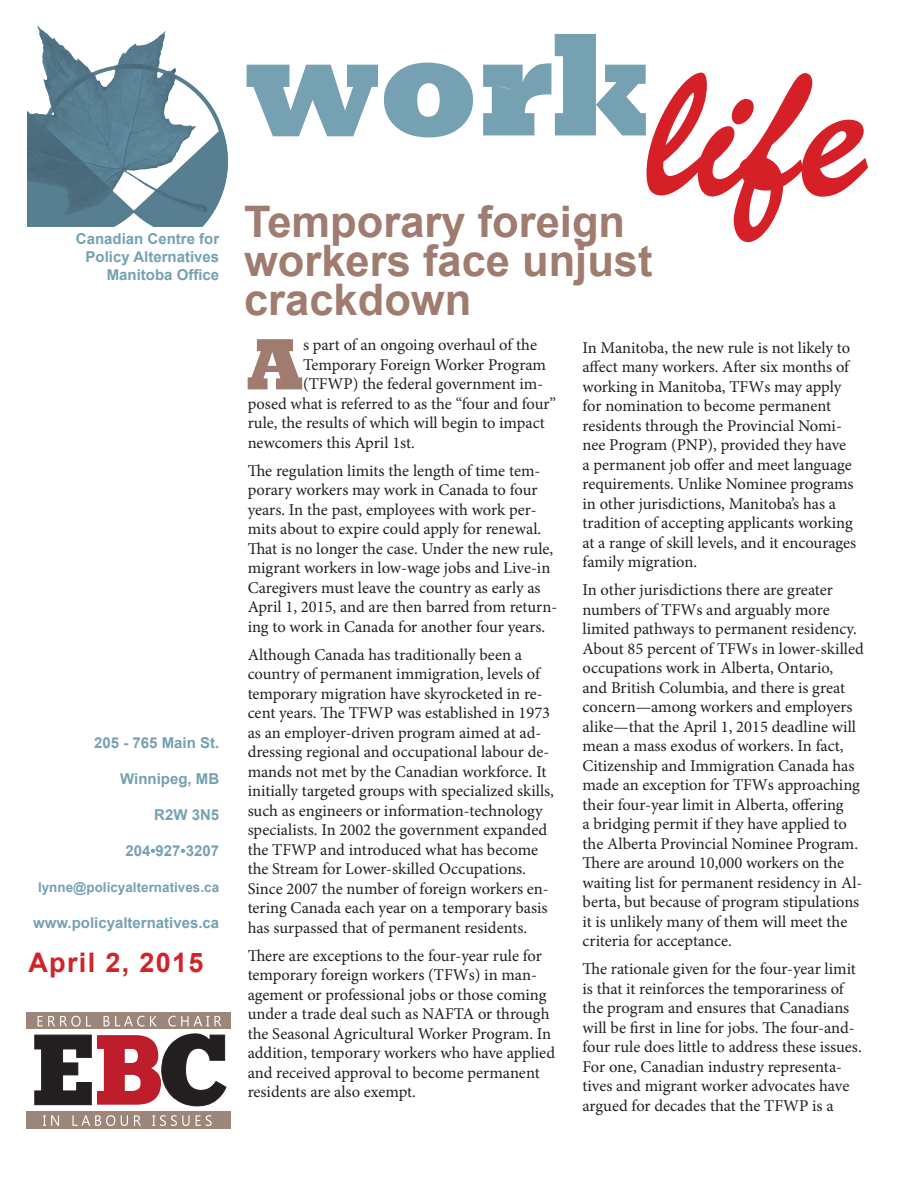
<style>
.page{position:relative;width:918px;height:1188px;background:#fff}
.page>*{position:absolute;margin:0;border:0;box-sizing:border-box;transform-origin:0 0}
.t1{font:195px "Bermuda Script";color:#d52027;scale:.9 1}
.t2{font:800 149.4px "Rockwell";color:#75a1b2;scale:.9 1}
.t3{font:800 73.95px "Rockwell";color:#9f7c6f}
.t4{font:700 43.5px/39px "Arial";color:#9f7c6f}
.t5{font:700 27px "Arial";letter-spacing:.05em;color:#d1232a}
.t6{font:16.5px/19.5px "Minion Pro";color:#231f20}
.t7{font:700 15px "Arial";color:#75a1b2}
.t8{font:700 13.5px "Arial";color:#75a1b2}
</style>
<div class="page">
<svg style="left:498px;top:86px;width:15px;height:5px"></svg>
<div style="left:26px;top:1013px;width:205px;height:16px;background:#9b8679"></div>
<svg style="left:34px;top:1033px;width:193px;height:73px"></svg>
<svg style="left:38px;top:1016px;width:53px;height:11px"></svg>
<svg style="left:104px;top:1016px;width:40px;height:11px"></svg>
<svg style="left:150px;top:1016px;width:7px;height:10px"></svg>
<svg style="left:168px;top:1016px;width:54px;height:11px"></svg>
<div style="left:26px;top:1111px;width:205px;height:18px;background:#9b8679"></div>
<svg style="left:43px;top:1115px;width:16px;height:11px"></svg>
<svg style="left:72px;top:1115px;width:43px;height:11px"></svg>
<svg style="left:121px;top:1115px;width:7px;height:11px"></svg>
<svg style="left:134px;top:1115px;width:7px;height:11px"></svg>
<svg style="left:152px;top:1115px;width:38px;height:11px"></svg>
<svg style="left:196px;top:1115px;width:16px;height:11px"></svg>
<img style="left:28px;top:27px;width:200px;height:199px">
<p class="t7" style="left:76px;top:228px;width:145px">Canadian Centre for</p>
<p class="t7" style="left:86px;top:246px;width:135px">Policy Alternatives</p>
<p class="t7" style="left:107px;top:264px;width:114px">Manitoba Office</p>
<p class="t7" style="left:94px;top:732px;width:127px">205 - 765 Main St.</p>
<p class="t7" style="left:120px;top:768px;width:101px">Winnipeg, MB</p>
<p class="t7" style="left:154px;top:804px;width:67px">R2W 3N5</p>
<p class="t7" style="left:125px;top:840px;width:95px">204•927•3207</p>
<p class="t8" style="left:38px;top:878px;width:183px">lynne@policyalternatives.ca</p>
<p class="t7" style="left:33px;top:912px;width:188px">www.policyalternatives.ca</p>
<p class="t5" style="left:28px;top:944px;width:177px">April 2, 2015</p>
<p class="t2" style="left:244px;top:-1px;width:454px">work</p>
<p class="t1" style="left:648px;top:14px;width:244px">life</p>
<p class="t4" style="left:244px;top:203px;width:410px">Temporary foreign workers face unjust crackdown</p>
<p class="t3" style="left:247px;top:322px;width:58px">A</p>
<p class="t6" style="left:303px;top:335px;width:236px">s part of an ongoing overhaul of the</p>
<p class="t6" style="left:303px;top:355px;width:245px">Temporary Foreign Worker Program</p>
<p class="t6" style="left:303px;top:374px;width:242px">(TFWP) the federal government im-</p>
<p class="t6" style="left:248px;top:394px;width:310px">posed what is referred to as the “four and four”</p>
<p class="t6" style="left:248px;top:413px;width:299px">rule, the results of which will begin to impact</p>
<p class="t6" style="left:248px;top:433px;width:169px">newcomers this April 1st.</p>
<p class="t6" style="left:248px;top:461px;width:311px">The regulation limits the length of time tem&shy;porary workers may work in Canada to four years. In the past, employees with work per&shy;mits about to expire could apply for renewal.<br>That is no longer the case. Under the new rule, migrant workers in low-wage jobs and Live-in Caregivers must leave the country as early as April 1, 2015, and are then barred from return&shy;ing to work in Canada for another four years.</p>
<p class="t6" style="left:248px;top:645px;width:308px">Although Canada has traditionally been a country of permanent immigration, levels of temporary migration have skyrocketed in re&shy;cent years. The TFWP was established in 1973 as an employer-driven program aimed at ad&shy;dressing regional and occupational labour de&shy;mands not met by the Canadian workforce. It initially targeted groups with specialized skills, such as engineers or information-technology specialists. In 2002 the government expanded the TFWP and introduced what has become the Stream for Lower-skilled Occupations.<br>Since 2007 the number of foreign workers en&shy;tering Canada each year on a temporary basis has surpassed that of permanent residents.</p>
<p class="t6" style="left:248px;top:946px;width:309px">There are exceptions to the four-year rule for temporary foreign workers (TFWs) in man&shy;agement or professional jobs or those coming under a trade deal such as NAFTA or through the Seasonal Agricultural Worker Program. In addition, temporary workers who have applied and received approval to become permanent residents are also exempt.</p>
<p class="t6" style="left:583px;top:338px;width:275px">In Manitoba, the new rule is not likely to affect many workers. After six months of working in Manitoba, TFWs may apply for nomination to become permanent residents through the Provincial Nomi&shy;nee Program (PNP), provided they have a permanent job offer and meet language requirements. Unlike Nominee programs in other jurisdictions, Manitoba’s has a tradition of accepting applicants working at a range of skill levels, and it encourages family migration.</p>
<p class="t6" style="left:583px;top:580px;width:283px">In other jurisdictions there are greater numbers of TFWs and arguably more limited pathways to permanent residency.<br>About 85 percent of TFWs in lower-skilled occupations work in Alberta, Ontario,<br>and British Columbia, and there is great concern—among workers and employers alike—that the April 1, 2015 deadline will mean a mass exodus of workers. In fact, Citizenship and Immigration Canada has made an exception for TFWs approaching their four-year limit in Alberta, offering<br>a bridging permit if they have applied to the Alberta Provincial Nominee Program.<br>There are around 10,000 workers on the waiting list for permanent residency in Al&shy;berta, but because of program stipulations it is unlikely many of them will meet the criteria for acceptance.</p>
<p class="t6" style="left:583px;top:959px;width:281px">The rationale given for the four-year limit is that it reinforces the temporariness of the program and ensures that Canadians will be first in line for jobs. The four-and&shy;four rule does little to address these issues.<br>For one, Canadian industry representa&shy;tives and migrant worker advocates have argued for decades that the TFWP is a</p>
</div>
